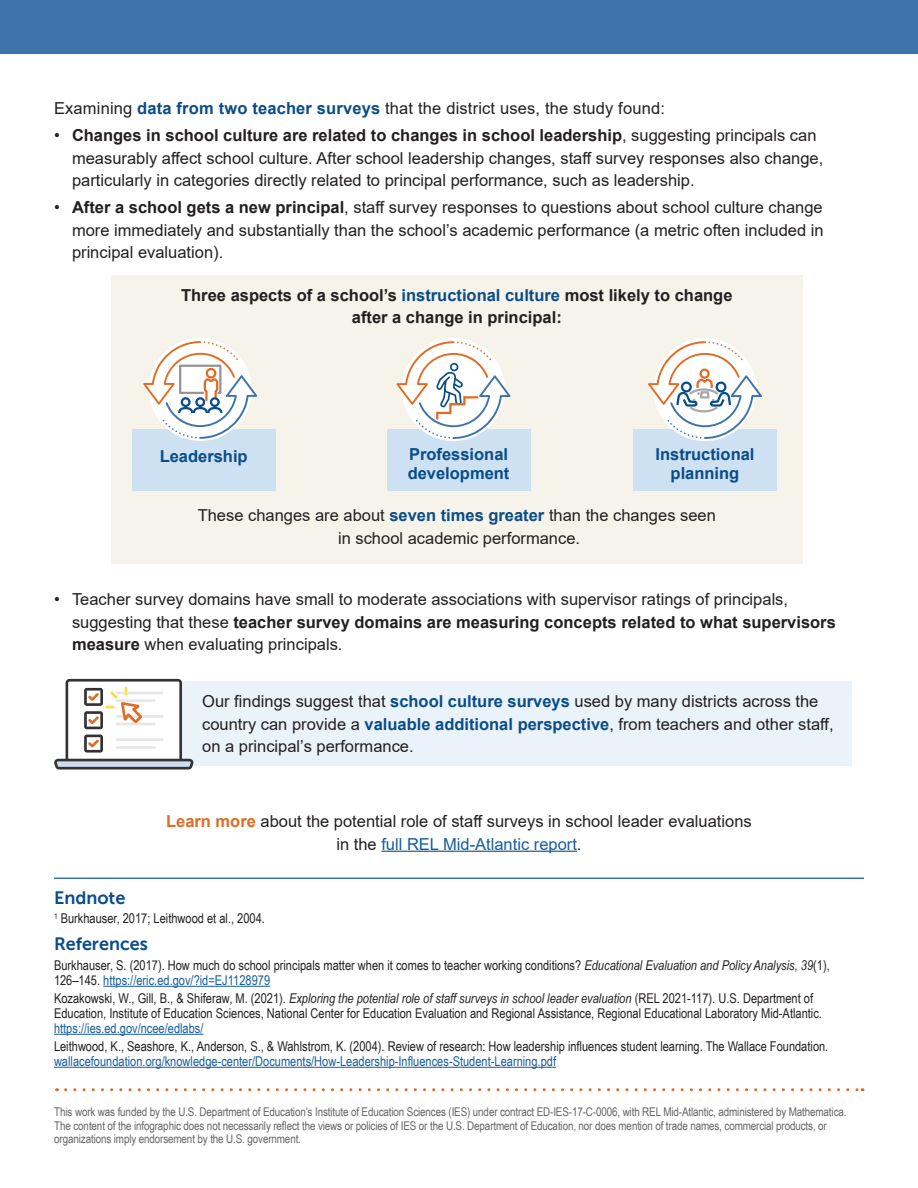
<style>
.page{position:relative;width:918px;height:1188px;background:#fff}
.page>*{position:absolute;margin:0;border:0;box-sizing:border-box;transform-origin:0 0}
.Chead{font:18px "Museo Sans 700";color:#094c88}
.bullet_list{font:16.5px/22.5px "Arial";color:#231f20}
.text{font:16.5px "Arial";color:#231f20}
.text-2{font:700 16.5px "Arial";color:#231f20}
.bullet_list-2{font:700 16.5px "Arial";color:#231f20}
.t1{font:700 16.5px/19.5px "Arial";color:#094c88}
.text-3{font:16.5px "Arial";color:#175d9e}
.notes{font:13.5px "Arial Narrow";color:#231f20}
.notes-2{font:13.5px "Arial Narrow";color:#175d9e}
.t2{font:12px/13.5px "Arial Narrow";letter-spacing:-.01em;color:#636366}
.t3{font:7.8px "Arial Narrow";color:#231f20}
.s1{font-weight:700;color:#094c88}
.s2{font-weight:700}
.s3{color:#094c88}
.s4{font-weight:400}
.s5{font-weight:700;color:#e26b24}
.s6{color:#231f20}
.s7{font-style:italic}
</style>
<div class="page">
<svg style="left:66px;top:1088px;width:797px;height:3px"></svg>
<hr style="left:54px;top:878px;width:810px;height:1px;background:#3d73ac">
<div style="left:0;top:0;width:918px;height:54px;background:#3d73ac"></div>
<hr style="left:103px;top:986px;width:167px;height:1px;background:#175d9e">
<hr style="left:54px;top:1034px;width:150px;height:1px;background:#175d9e">
<hr style="left:54px;top:1067px;width:502px;height:1px;background:#175d9e">
<div style="left:111px;top:275px;width:691px;height:289px;background:#f6f3ea"></div>
<div style="left:142px;top:682px;width:710px;height:84px;background:#ebf3fa"></div>
<div style="left:132px;top:429px;width:143px;height:62px;background:#cee1f3"></div>
<div style="left:387px;top:429px;width:143px;height:62px;background:#cee1f3"></div>
<svg style="left:143px;top:341px;width:114px;height:98px"></svg>
<div style="left:181px;top:397px;width:10px;height:10px;border:2px solid #094c88;border-radius:50%"></div>
<div style="left:633px;top:429px;width:144px;height:62px;background:#cee1f3"></div>
<svg style="left:648px;top:341px;width:114px;height:98px"></svg>
<svg style="left:396px;top:341px;width:115px;height:98px"></svg>
<hr style="left:381px;top:851px;width:196px;height:1px;background:#175d9e">
<svg style="left:54px;top:679px;width:140px;height:91px"></svg>
<p class="text" style="left:54px;top:97px;width:612px">Examining <span class="s1">data from two teacher surveys</span> that the district uses, the study found:</p>
<p class="bullet_list" style="left:72px;top:124px;width:753px;text-indent:-18px">• <span class="s2">Changes in school culture are related to changes in school leadership</span>, suggesting principals can measurably affect school culture. After school leadership changes, staff survey responses also change, particularly in categories directly related to principal performance, such as leadership.</p>
<p class="bullet_list" style="left:72px;top:196px;width:753px;text-align:justify;text-indent:-18px">• <span class="s2">After a school gets a new principal</span>, staff survey responses to questions about school culture change more immediately and substantially than the school’s academic performance (a metric often included in principal evaluation).</p>
<p class="text-2" style="left:181px;top:283px;width:553px">Three aspects of a school’s <span class="s3">instructional culture</span> most likely to change</p>
<p class="text-2" style="left:352px;top:306px;width:211px">after a change in principal:</p>
<p class="t1" style="left:160px;top:447px;width:90px">Leadership</p>
<p class="t1" style="left:408px;top:444px;width:103px">Professional development</p>
<p class="t1" style="left:655px;top:444px;width:101px;text-align:center">Instructional planning</p>
<p class="text" style="left:198px;top:504px;width:520px">These changes are about <span class="s1">seven times greater</span> than the changes seen</p>
<p class="text" style="left:338px;top:527px;width:244px">in school academic performance.</p>
<p class="bullet_list" style="left:54px;top:588px;width:736px">• Teacher survey domains have small to moderate associations with supervisor ratings of principals,</p>
<p class="bullet_list-2" style="left:72px;top:610px;width:765px"><span class="s4">suggesting that these</span> teacher survey domains are measuring concepts related to what supervisors</p>
<p class="bullet_list" style="left:72px;top:633px;width:272px"><span class="s2">measure</span> when evaluating principals.</p>
<p class="text" style="left:202px;top:690px;width:618px">Our findings suggest that <span class="s1">school culture surveys</span> used by many districts across the</p>
<p class="text" style="left:202px;top:713px;width:633px">country can provide a <span class="s1">valuable additional perspective</span>, from teachers and other staff,</p>
<p class="text" style="left:202px;top:735px;width:213px">on a principal’s performance.</p>
<p class="text" style="left:166px;top:810px;width:587px"><span class="s5">Learn more</span> about the potential role of staff surveys in school leader evaluations</p>
<p class="text-3" style="left:336px;top:832px;width:247px"><span class="s6">in the</span> full REL Mid-Atlantic report<span class="s6">.</span></p>
<p class="Chead" style="left:54px;top:888px;width:73px">Endnote</p>
<p class="t3" style="left:54px;top:910px;width:5px">1</p>
<p class="notes" style="left:61px;top:909px;width:206px">Burkhauser, 2017; Leithwood et al., 2004.</p>
<p class="Chead" style="left:54px;top:934px;width:95px">References</p>
<p class="notes" style="left:54px;top:955px;width:777px">Burkhauser, S. (2017). How much do school principals matter when it comes to teacher working conditions? <span class="s7">Educational Evaluation and Policy Analysis, 39</span>(1),</p>
<p class="notes-2" style="left:54px;top:970px;width:218px"><span class="s6">126–145.</span> https://eric.ed.gov/?id=EJ1128979</p>
<p class="notes" style="left:54px;top:988px;width:761px">Kozakowski, W., Gill, B., &amp; Shiferaw, M. (2021). <span class="s7">Exploring the potential role of staff surveys in school leader evaluation</span> (REL 2021-117). U.S. Department of</p>
<p class="notes" style="left:54px;top:1003px;width:770px">Education, Institute of Education Sciences, National Center for Education Evaluation and Regional Assistance, Regional Educational Laboratory Mid-Atlantic.</p>
<p class="notes-2" style="left:54px;top:1018px;width:151px">https://ies.ed.gov/ncee/edlabs/</p>
<p class="notes" style="left:54px;top:1036px;width:776px">Leithwood, K., Seashore, K., Anderson, S., &amp; Wahlstrom, K. (2004). Review of research: How leadership influences student learning. The Wallace Foundation.</p>
<p class="notes-2" style="left:54px;top:1051px;width:504px">wallacefoundation.org/knowledge-center/Documents/How-Leadership-Influences-Student-Learning.pdf</p>
<p class="t2" style="left:54px;top:1105px;width:794px">This work was funded by the U.S. Department of Education’s Institute of Education Sciences (IES) under contract ED-IES-17-C-0006, with REL Mid-Atlantic, administered by Mathematica.<br>The content of the infographic does not necessarily reflect the views or policies of IES or the U.S. Department of Education, nor does mention of trade names, commercial products, or organizations imply endorsement by the U.S. government.</p>
</div>
